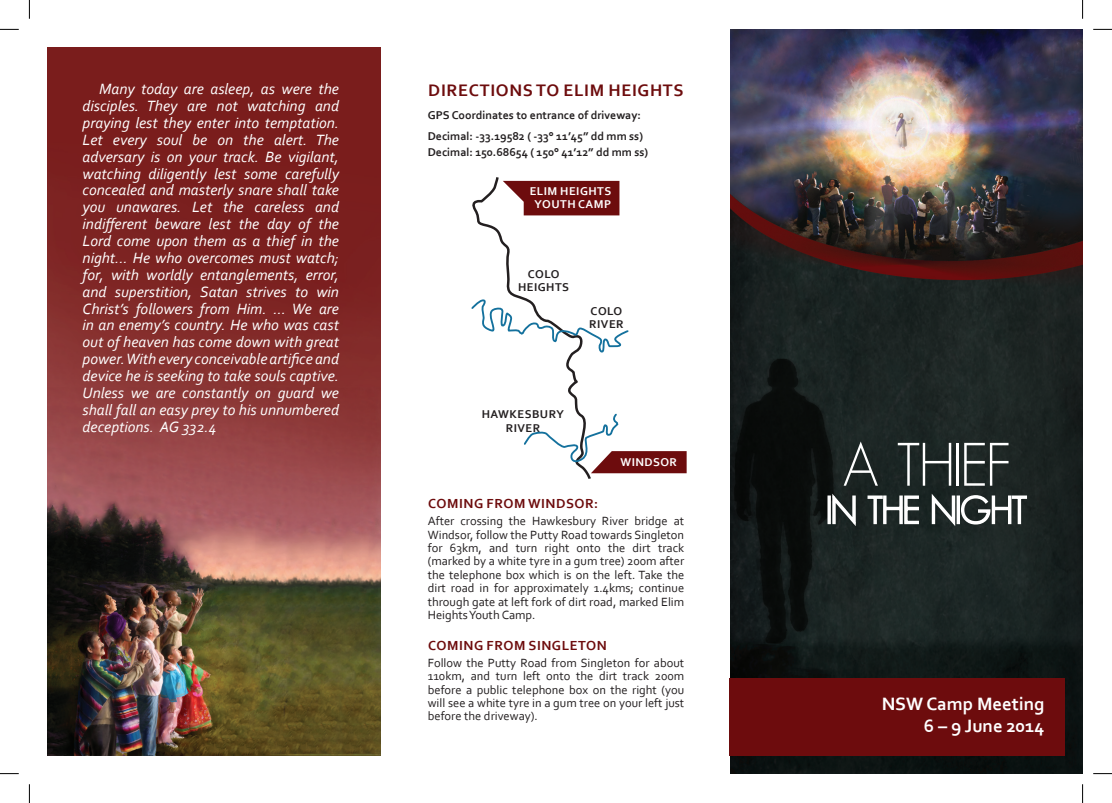
<style>
.page{position:relative;width:1112px;height:803px;background:#fff}
.page>*{position:absolute;margin:0;border:0;box-sizing:border-box;transform-origin:0 0}
.Body_Text{font:300 60px "Geosans";letter-spacing:-.055em;color:#fff}
.Body_Text-2{font:700 18.75px "Corbel";color:#fff}
.Body_Text-3{font:700 17.5px "Corbel";letter-spacing:.04em;color:#6d0c0d}
.Body_Text-4{font:italic 15.62px/16.9px "Corbel";color:#fff;text-align:justify}
.Body_Text-5{font:700 13.75px "Corbel";letter-spacing:.04em;color:#6d0c0d}
.Body_Text-6{font:12.5px/13.4px "Corbel";color:#231f20;text-align:justify}
.Body_Text-7{font:700 11.88px "Corbel";color:#231f20}
.Body_Text-8{font:700 11.88px/13.1px "Corbel";letter-spacing:.04em;color:#231f20;text-align:center}
.Body_Text-9{font:700 11.88px/13.1px "Corbel";letter-spacing:.04em;color:#fff;text-align:center}
</style>
<div class="page">
<img style="left:730px;top:29px;width:352px;height:744px">
<div style="left:729px;top:678px;width:335px;height:78px;background:#6d0c0d"></div>
<div style="left:827px;top:495px;width:3px;height:29px;border:2px solid #fff"></div>
<svg style="left:831px;top:491px;width:25px;height:38px"></svg>
<svg style="left:866px;top:494px;width:53px;height:31px"></svg>
<svg style="left:930px;top:491px;width:97px;height:38px"></svg>
<img style="left:47px;top:47px;width:333px;height:709px">
<svg style="left:472px;top:177px;width:120px;height:302px"></svg>
<svg style="left:502px;top:181px;width:117px;height:34px;background:#802b2c"></svg>
<svg style="left:471px;top:297px;width:158px;height:55px"></svg>
<svg style="left:523px;top:412px;width:163px;height:61px"></svg>
<svg style="left:0;top:29px;width:19px;height:1px"></svg>
<svg style="left:1093px;top:29px;width:18px;height:1px"></svg>
<svg style="left:0;top:773px;width:19px;height:1px"></svg>
<svg style="left:1093px;top:773px;width:18px;height:1px"></svg>
<svg style="left:29px;top:0;width:1px;height:19px"></svg>
<svg style="left:29px;top:784px;width:1px;height:19px"></svg>
<p class="Body_Text-4" style="left:83px;top:80px;width:258px;text-indent:16px">Many today are asleep, as were the disciples. They are not watching and praying lest they enter into temptation.<br>Let every soul be on the alert. The adversary is on your track. Be vigilant, watching diligently lest some carefully concealed and masterly snare shall take you unawares. Let the careless and indifferent beware lest the day of the Lord come upon them as a thief in the night... He who overcomes must watch; for, with worldly entanglements, error, and superstition, Satan strives to win Christ’s followers from Him. … We are in an enemy’s country. He who was cast out of heaven has come down with great power. With every conceivable artifice and device he is seeking to take souls captive.<br>Unless we are constantly on guard we shall fall an easy prey to his unnumbered deceptions. AG 332.4</p>
<p class="Body_Text-3" style="left:428px;top:79px;width:257px">DIRECTIONS TO ELIM HEIGHTS</p>
<p class="Body_Text-7" style="left:427px;top:108px;width:215px">GPS Coordinates to entrance of driveway:</p>
<p class="Body_Text-7" style="left:427px;top:128px;width:217px">Decimal: -33.19582 ( -33° 11’45” dd mm ss)</p>
<p class="Body_Text-7" style="left:427px;top:145px;width:222px">Decimal: 150.68654 ( 150° 41’12” dd mm ss)</p>
<p class="Body_Text-9" style="left:529px;top:184px;width:83px">ELIM HEIGHTS<br>YOUTH CAMP</p>
<p class="Body_Text-8" style="left:518px;top:267px;width:52px">COLO<br>HEIGHTS</p>
<p class="Body_Text-8" style="left:589px;top:304px;width:36px;text-align:left">COLO<br>RIVER</p>
<p class="Body_Text-8" style="left:481px;top:408px;width:84px">HAWKESBURY<br>RIVER</p>
<p class="Body_Text-9" style="left:620px;top:455px;width:58px">WINDSOR</p>
<p class="Body_Text-5" style="left:428px;top:495px;width:172px">COMING FROM WINDSOR:</p>
<p class="Body_Text-6" style="left:427px;top:514px;width:258px">After crossing the Hawkesbury River bridge at Windsor, follow the Putty Road towards Singleton for 63km, and turn right onto the dirt track (marked by a white tyre in a gum tree) 200m after the telephone box which is on the left. Take the dirt road in for approximately 1.4kms; continue through gate at left fork of dirt road, marked Elim Heights Youth Camp.</p>
<p class="Body_Text-5" style="left:428px;top:637px;width:180px">COMING FROM SINGLETON</p>
<p class="Body_Text-6" style="left:427px;top:656px;width:258px">Follow the Putty Road from Singleton for about 110km, and turn left onto the dirt track 200m before a public telephone box on the right (you will see a white tyre in a gum tree on your left just before the driveway).</p>
<p class="Body_Text" style="left:841px;top:431px;width:171px">A THIEF</p>
<p class="Body_Text-2" style="left:881px;top:692px;width:164px">NSW Camp Meeting</p>
<p class="Body_Text-2" style="left:923px;top:714px;width:122px">6 – 9 June 2014</p>
</div>
